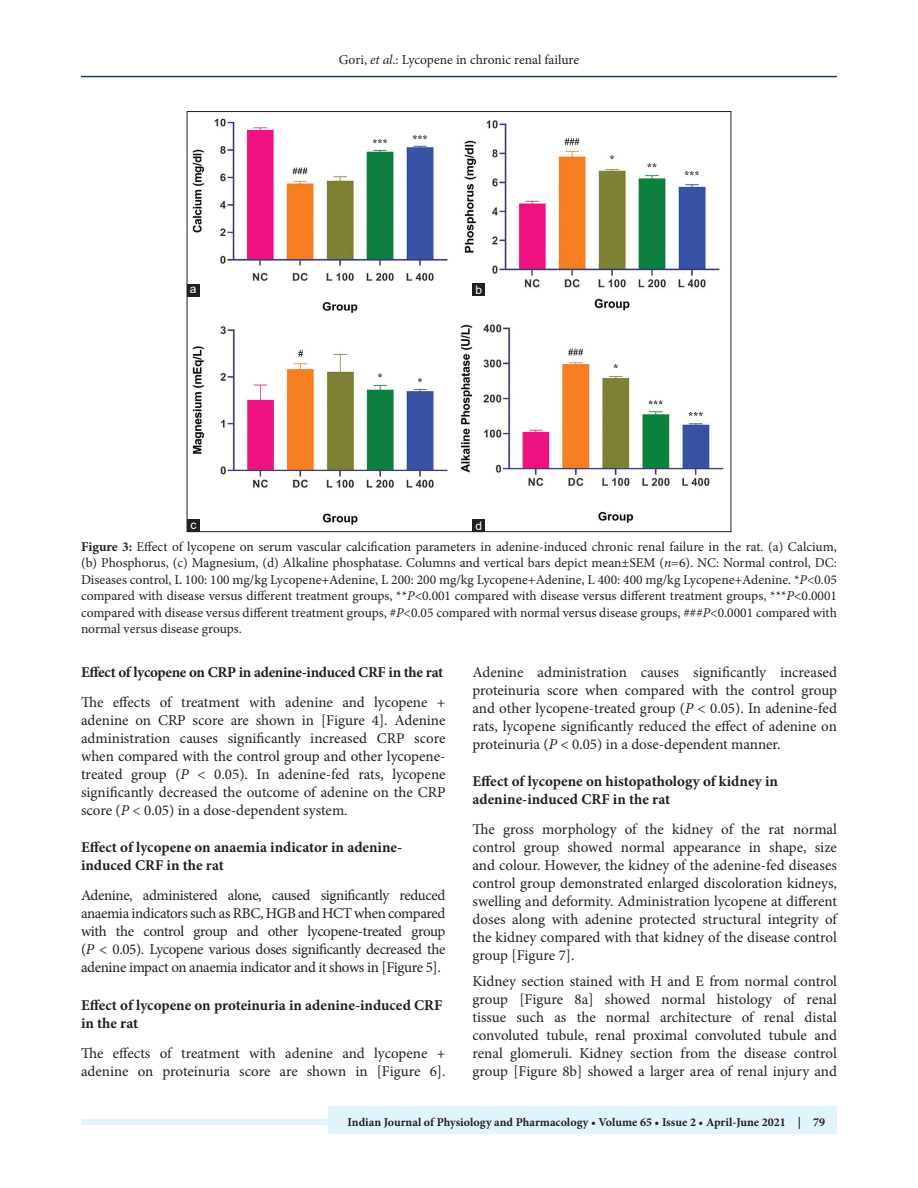
<style>
.page{position:relative;width:918px;height:1188px;background:#fff}
.page>*{position:absolute;margin:0;border:0;box-sizing:border-box;transform-origin:0 0}
.TX{font:15px/18px "Minion Pro";letter-spacing:-.005em;color:#231f20;text-align:justify}
.t1{font:700 15px/18px "Minion Pro";color:#231f20}
.t2{font:700 15px "Minion Pro";letter-spacing:-.02em;color:#231f20}
.FGC{font:13.5px/16.5px "Minion Pro";color:#231f20;text-align:justify}
.t3{font:700 12px "Minion Pro";color:#231f20}
.LABEL{font:12px "Arial";color:#fff}
.s1{font-style:italic}
.s2{font-weight:700}
</style>
<div class="page">
<hr style="left:81px;top:76px;width:756px;height:1px;background:#164077">
<div style="left:81px;top:1119px;width:756px;height:6px;background:#e1f4fc"></div>
<div style="left:328px;top:1106px;width:509px;height:28px;background:#e1f4fc"></div>
<img style="left:192px;top:118px;width:532px;height:407px">
<div style="left:472px;top:519px;width:13px;height:13px;background:#231f20"></div>
<div style="left:187px;top:519px;width:13px;height:13px;background:#231f20"></div>
<div style="left:472px;top:284px;width:13px;height:12px;background:#231f20"></div>
<div style="left:187px;top:284px;width:13px;height:13px;background:#231f20"></div>
<p class="FGC" style="left:339px;top:51px;width:242px">Gori, <span class="s1">et al</span>.: Lycopene in chronic renal failure</p>
<p class="LABEL" style="left:190px;top:281px;width:8px">a</p>
<p class="LABEL" style="left:476px;top:282px;width:8px">b</p>
<p class="LABEL" style="left:191px;top:516px;width:7px">c</p>
<p class="LABEL" style="left:476px;top:517px;width:8px">d</p>
<p class="FGC" style="left:81px;top:538px;width:758px"><span class="s2">Figure 3:</span> Effect of lycopene on serum vascular calcification parameters in adenine-induced chronic renal failure in the rat. (a) Calcium, (b) Phosphorus, (c) Magnesium, (d) Alkaline phosphatase. Columns and vertical bars depict mean±SEM (<span class="s1">n</span>=6). NC: Normal control, DC:<br>Diseases control, L 100: 100 mg/kg Lycopene+Adenine, L 200: 200 mg/kg Lycopene+Adenine, L 400: 400 mg/kg Lycopene+Adenine. *<span class="s1">P</span>&lt;0.05 compared with disease versus different treatment groups, **<span class="s1">P</span>&lt;0.001 compared with disease versus different treatment groups, ***<span class="s1">P</span>&lt;0.0001 compared with disease versus different treatment groups, #<span class="s1">P</span>&lt;0.05 compared with normal versus disease groups, ###<span class="s1">P</span>&lt;0.0001 compared with normal versus disease groups.</p>
<h2 class="t2" style="left:81px;top:662px;width:364px">Effect of lycopene on CRP in adenine-induced CRF in the rat</h2>
<p class="TX" style="left:81px;top:693px;width:366px">The effects of treatment with adenine and lycopene + adenine on CRP score are shown in [Figure 4]. Adenine administration causes significantly increased CRP score when compared with the control group and other lycopene&shy;treated group (<span class="s1">P</span> &lt; 0.05). In adenine-fed rats, lycopene significantly decreased the outcome of adenine on the CRP score (<span class="s1">P</span> &lt; 0.05) in a dose-dependent system.</p>
<h2 class="t1" style="left:81px;top:838px;width:323px">Effect of lycopene on anaemia indicator in adenine&shy;induced CRF in the rat</h2>
<p class="TX" style="left:81px;top:887px;width:366px">Adenine, administered alone, caused significantly reduced anaemia indicators such as RBC, HGB and HCT when compared with the control group and other lycopene-treated group (<span class="s1">P</span> &lt; 0.05). Lycopene various doses significantly decreased the adenine impact on anaemia indicator and it shows in [Figure 5].</p>
<h2 class="t1" style="left:81px;top:996px;width:363px">Effect of lycopene on proteinuria in adenine-induced CRF in the rat</h2>
<p class="TX" style="left:81px;top:1044px;width:366px">The effects of treatment with adenine and lycopene + adenine on proteinuria score are shown in [Figure 6].</p>
<p class="TX" style="left:472px;top:663px;width:366px">Adenine administration causes significantly increased proteinuria score when compared with the control group and other lycopene-treated group (<span class="s1">P</span> &lt; 0.05). In adenine-fed rats, lycopene significantly reduced the effect of adenine on proteinuria (<span class="s1">P</span> &lt; 0.05) in a dose-dependent manner.</p>
<h2 class="t1" style="left:472px;top:772px;width:307px">Effect of lycopene on histopathology of kidney in adenine-induced CRF in the rat</h2>
<p class="TX" style="left:472px;top:821px;width:366px">The gross morphology of the kidney of the rat normal control group showed normal appearance in shape, size and colour. However, the kidney of the adenine-fed diseases control group demonstrated enlarged discoloration kidneys, swelling and deformity. Administration lycopene at different doses along with adenine protected structural integrity of the kidney compared with that kidney of the disease control group [Figure 7].</p>
<p class="TX" style="left:472px;top:972px;width:366px">Kidney section stained with H and E from normal control group [Figure 8a] showed normal histology of renal tissue such as the normal architecture of renal distal convoluted tubule, renal proximal convoluted tubule and renal glomeruli. Kidney section from the disease control group [Figure 8b] showed a larger area of renal injury and</p>
<p class="t3" style="left:348px;top:1113px;width:479px">Indian Journal of Physiology and Pharmacology • Volume 65 • Issue 2 • April-June 2021 | 79</p>
</div>
